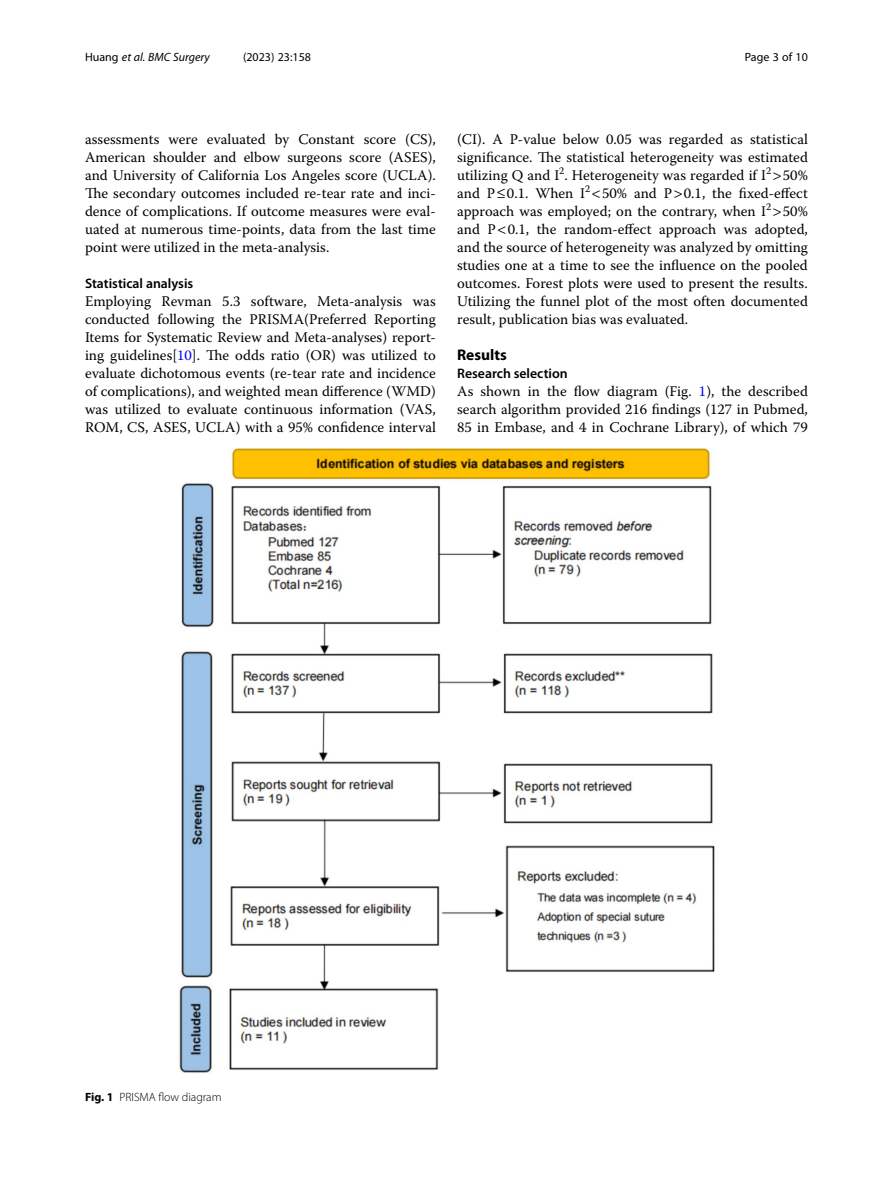
<style>
.page{position:relative;width:893px;height:1191px;background:#fff}
.page>*{position:absolute;margin:0;border:0;box-sizing:border-box;transform-origin:0 0}
.Head_1{font:700 15.45px "Myriad Pro";color:#000}
.Body_Text{font:14.7px/18px "Warnock Pro";color:#000;text-align:justify}
.Head_2{font:600 13.8px "Myriad Pro";color:#000}
.Head_2_After_1{font:600 13.8px "Myriad Pro";color:#000}
.Figure_Caption{font:300 12px "Myriad Pro";color:#000}
.t1{font:12px "Myriad Pro";color:#000}
.t2{font:italic 12px "Myriad Pro";color:#000}
.s1{font-style:normal}
.s2{color:#00f}
.s3{font-weight:700}
</style>
<div class="page">
<img style="left:179px;top:449px;width:535px;height:624px">
<p class="t2" style="left:85px;top:50px;width:126px"><span class="s1">Huang</span> et al. BMC Surgery</p>
<p class="t1" style="left:243px;top:50px;width:70px">(2023) 23:158</p>
<p class="t1" style="left:745px;top:50px;width:65px">Page 3 of 10</p>
<p class="Body_Text" style="left:85px;top:130px;width:352px">assessments were evaluated by Constant score (CS), American shoulder and elbow surgeons score (ASES), and University of California Los Angeles score (UCLA).<br>The secondary outcomes included re-tear rate and inci&shy;dence of complications. If outcome measures were eval&shy;uated at numerous time-points, data from the last time point were utilized in the meta-analysis.</p>
<p class="Head_2" style="left:85px;top:275px;width:110px">Statistical analysis</p>
<p class="Body_Text" style="left:85px;top:292px;width:352px">Employing Revman 5.3 software, Meta-analysis was conducted following the PRISMA(Preferred Reporting Items for Systematic Review and Meta-analyses) report&shy;ing guidelines[<span class="s2">10</span>]. The odds ratio (OR) was utilized to evaluate dichotomous events (re-tear rate and incidence of complications), and weighted mean difference (WMD) was utilized to evaluate continuous information (VAS, ROM, CS, ASES, UCLA) with a 95% confidence interval</p>
<p class="Body_Text" style="left:457px;top:130px;width:352px">(CI). A P-value below 0.05 was regarded as statistical significance. The statistical heterogeneity was estimated utilizing Q and I<sup>2</sup>. Heterogeneity was regarded if I<sup>2</sup> 50% and P≤0.1. When I<sup>2</sup> 50% and P 0.1, the fixed-effect approach was employed; on the contrary, when I<sup>2</sup> 50% and P 0.1, the random-effect approach was adopted, and the source of heterogeneity was analyzed by omitting studies one at a time to see the influence on the pooled outcomes. Forest plots were used to present the results.<br>Utilizing the funnel plot of the most often documented result, publication bias was evaluated.</p>
<p class="Head_1" style="left:457px;top:345px;width:51px">Results</p>
<p class="Head_2_After_1" style="left:457px;top:365px;width:112px">Research selection</p>
<p class="Body_Text" style="left:457px;top:382px;width:352px">As shown in the flow diagram (Fig. <span class="s2">1</span>), the described search algorithm provided 216 findings (127 in Pubmed, 85 in Embase, and 4 in Cochrane Library), of which 79</p>
<p class="Figure_Caption" style="left:85px;top:1090px;width:138px"><span class="s3">Fig. 1</span> PRISMA flow diagram</p>
</div>
